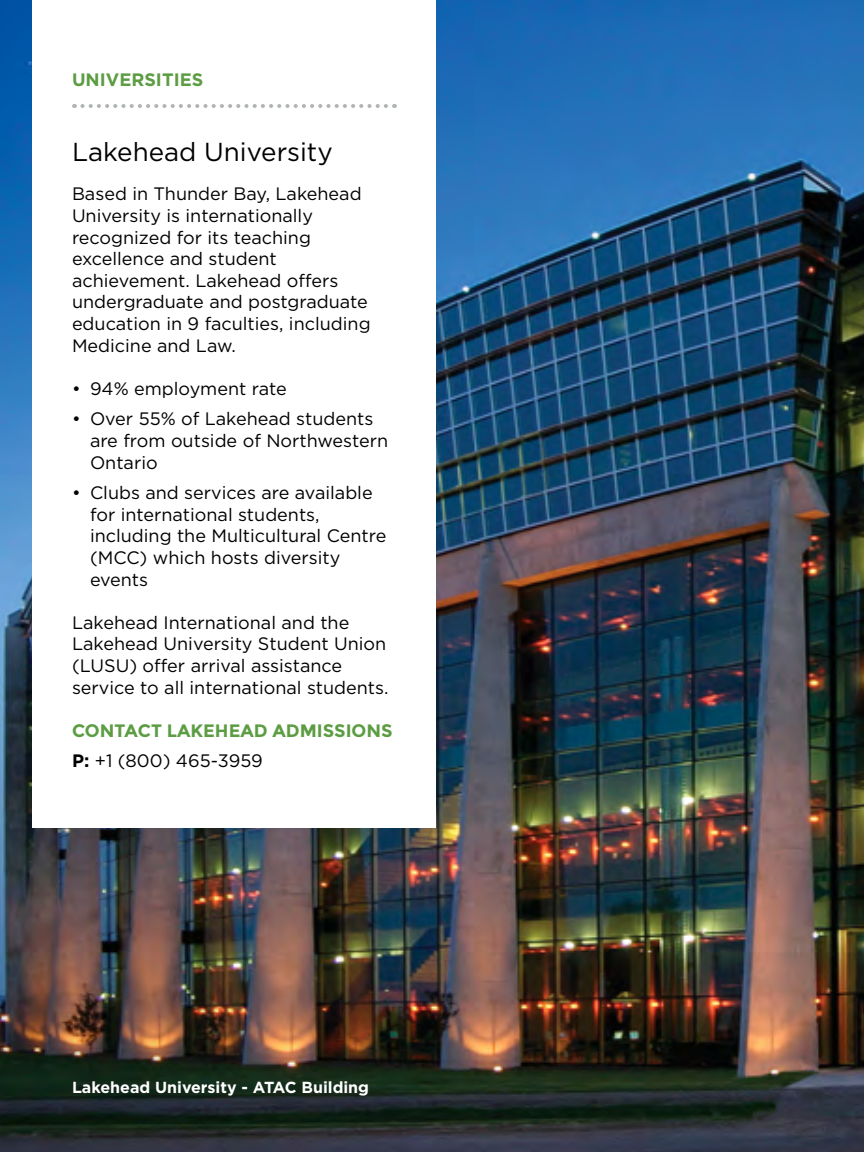
<style>
.page{position:relative;width:864px;height:1152px;background:#fff}
.page>*{position:absolute;margin:0;border:0;box-sizing:border-box;transform-origin:0 0}
.t1{font:26px "Gotham";color:#000}
.t2{font:18px/21.6px "Gotham";color:#000}
.t3{font:700 18px "Montserrat";color:#5c9d43}
.t4{font:700 18px "Gotham";color:#5c9d43}
.t5{font:700 16px "Gotham";color:#fff}
.s1{font-weight:700}
</style>
<div class="page">
<img style="left:0;top:0;width:864px;height:1152px">
<div style="left:32px;top:0;width:404px;height:828px;background:#fff"></div>
<svg style="left:74px;top:104px;width:312px;height:4px"></svg>
<p class="t4" style="left:72px;top:68px;width:133px">UNIVERSITIES</p>
<h1 class="t1" style="left:72px;top:135px;width:262px">Lakehead University</h1>
<p class="t2" style="left:72px;top:183px;width:300px">Based in Thunder Bay, Lakehead<br>University is internationally recognized for its teaching excellence and student achievement. Lakehead offers undergraduate and postgraduate education in 9 faculties, including<br>Medicine and Law.</p>
<p class="t2" style="left:72px;top:377px;width:216px">• 94% employment rate</p>
<p class="t2" style="left:90px;top:408px;width:300px;text-indent:-18px">• Over 55% of Lakehead students are from outside of Northwestern<br>Ontario</p>
<p class="t2" style="left:90px;top:482px;width:298px;text-indent:-18px">• Clubs and services are available for international students, including the Multicultural Centre (MCC) which hosts diversity events</p>
<p class="t2" style="left:72px;top:611px;width:318px">Lakehead International and the Lakehead University Student Union (LUSU) offer arrival assistance service to all international students.</p>
<p class="t3" style="left:72px;top:720px;width:322px">CONTACT LAKEHEAD ADMISSIONS</p>
<p class="t2" style="left:72px;top:750px;width:192px"><span class="s1">P:</span> +1 (800) 465-3959</p>
<p class="t5" style="left:72px;top:1077px;width:299px">Lakehead University - ATAC Building</p>
</div>
